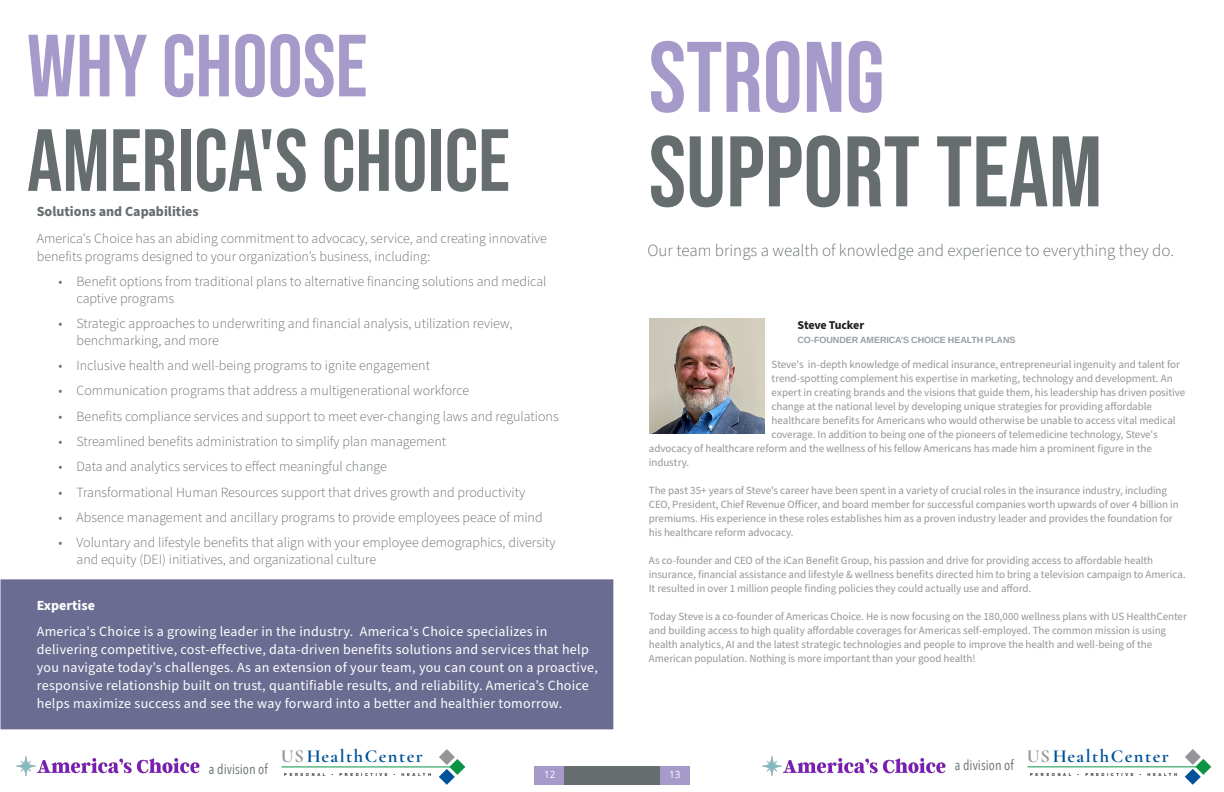
<style>
.page{position:relative;width:1224px;height:792px;background:#fff}
.page>*{position:absolute;margin:0;border:0;box-sizing:border-box;transform-origin:0 0}
._100_Header_gray_Beb{font:100px "Bebas Neue";color:#666d6f}
._100_Header_gray_Beb-2{font:100px "Bebas Neue";color:#a69aca}
._100_Header_gray_Beb-3{font:88px "Bebas Neue";color:#666d6f}
._100_Header_gray_Beb-4{font:88px "Bebas Neue";color:#a69aca}
.t1{font:700 18.4px "Cormorant Garamond";letter-spacing:.08em;color:#01529a}
._12_Subheader_gray_S{font:300 17px "Source Sans Pro";color:#666d6f}
._12_Subheader_gray_S-2{font:300 14px/16.8px "Source Sans Pro";color:#666d6f}
._12_Subheader_gray_S-3{font:14px/18px "Source Sans Pro";letter-spacing:.02em;color:#fff}
._12_Subheader_gray_S-4{font:700 14px "Source Sans Pro";color:#666d6f}
.t2{font:14px "Avenir Next Condensed";color:#666d6f}
._12_Subheader_gray_S-5{font:700 14px "Source Sans Pro";color:#fff}
.SUB{font:700 12px "Source Sans Pro";letter-spacing:-.02em;color:#231f20}
.TXT{font:11px/14px "Source Sans Pro";letter-spacing:-.01em;color:#939598}
.t3{font:10px "Open Sans";color:#fff}
.CAPTION_and_PAGE{font:700 9px "Arimo";letter-spacing:-.01em;color:#979ea4}
.t4{font:700 4.2px "Arial";letter-spacing:.62em;color:#231f20}
.s1{color:#939598}
</style>
<div class="page">
<div style="left:563px;top:766px;width:98px;height:19px;background:#666d6f"></div>
<div style="left:660px;top:766px;width:30px;height:19px;background:#a69aca"></div>
<div style="left:534px;top:766px;width:30px;height:19px;background:#a69aca"></div>
<div style="left:1px;top:580px;width:612px;height:149px;background:#6a6c91"></div>
<div style="left:1px;top:579px;width:612px;height:150px;border:1px solid #6a6c91"></div>
<img style="left:649px;top:318px;width:115px;height:115px">
<img style="left:16px;top:756px;width:184px;height:20px">
<hr style="left:282px;top:767px;width:172px;height:1px;background:#0d9344">
<svg style="left:439px;top:749px;width:26px;height:36px"></svg>
<img style="left:762px;top:756px;width:184px;height:20px">
<hr style="left:1028px;top:767px;width:172px;height:1px;background:#0d9344">
<svg style="left:1185px;top:749px;width:26px;height:36px"></svg>
<p class="_100_Header_gray_Beb-4" style="left:27px;top:16px;width:342px">WHY CHOOSE</p>
<p class="_100_Header_gray_Beb-3" style="left:27px;top:111px;width:485px">AMERICA'S CHOICE</p>
<p class="_12_Subheader_gray_S-4" style="left:37px;top:202px;width:163px">Solutions and Capabilities</p>
<p class="_12_Subheader_gray_S-2" style="left:37px;top:229px;width:512px;line-height:18px">America's Choice has an abiding commitment to advocacy, service, and creating innovative benefits programs designed to your organization’s business, including:</p>
<p class="_12_Subheader_gray_S-2" style="left:77px;top:273px;width:472px;text-indent:-18px">• Benefit options from traditional plans to alternative financing solutions and medical captive programs</p>
<p class="_12_Subheader_gray_S-2" style="left:77px;top:315px;width:438px;text-indent:-18px">• Strategic approaches to underwriting and financial analysis, utilization review, benchmarking, and more</p>
<p class="_12_Subheader_gray_S-2" style="left:59px;top:357px;width:373px">• Inclusive health and well-being programs to ignite engagement</p>
<p class="_12_Subheader_gray_S-2" style="left:59px;top:383px;width:412px">• Communication programs that address a multigenerational workforce</p>
<p class="_12_Subheader_gray_S-2" style="left:59px;top:408px;width:502px">• Benefits compliance services and support to meet ever-changing laws and regulations</p>
<p class="_12_Subheader_gray_S-2" style="left:59px;top:433px;width:389px">• Streamlined benefits administration to simplify plan management</p>
<p class="_12_Subheader_gray_S-2" style="left:59px;top:459px;width:330px">• Data and analytics services to effect meaningful change</p>
<p class="_12_Subheader_gray_S-2" style="left:59px;top:484px;width:468px">• Transformational Human Resources support that drives growth and productivity</p>
<p class="_12_Subheader_gray_S-2" style="left:59px;top:509px;width:486px">• Absence management and ancillary programs to provide employees peace of mind</p>
<p class="_12_Subheader_gray_S-2" style="left:77px;top:535px;width:481px;text-indent:-18px">• Voluntary and lifestyle benefits that align with your employee demographics, diversity and equity (DEI) initiatives, and organizational culture</p>
<p class="_12_Subheader_gray_S-5" style="left:37px;top:596px;width:60px">Expertise</p>
<p class="_12_Subheader_gray_S-3" style="left:37px;top:623px;width:562px">America's Choice is a growing leader in the industry. America's Choice specializes in delivering competitive, cost-effective, data-driven benefits solutions and services that help you navigate today’s challenges. As an extension of your team, you can count on a proactive, responsive relationship built on trust, quantifiable results, and reliability. America’s Choice helps maximize success and see the way forward into a better and healthier tomorrow.</p>
<p class="_100_Header_gray_Beb-2" style="left:649px;top:21px;width:237px">STRONG</p>
<p class="_100_Header_gray_Beb" style="left:649px;top:115px;width:455px">SUPPORT TEAM</p>
<p class="_12_Subheader_gray_S" style="left:648px;top:239px;width:528px">Our team brings a wealth of knowledge and experience to everything they do.</p>
<p class="SUB" style="left:798px;top:317px;width:68px">Steve Tucker</p>
<p class="CAPTION_and_PAGE" style="left:798px;top:334px;width:219px">CO-FOUNDER AMERICA’S CHOICE HEALTH PLANS</p>
<p class="TXT" style="left:772px;top:357px;width:410px">Steve's in-depth knowledge of medical insurance, entrepreneurial ingenuity and talent for</p>
<p class="TXT" style="left:772px;top:371px;width:403px">trend-spotting complement his expertise in marketing, technology and development. An</p>
<p class="TXT" style="left:772px;top:385px;width:415px">expert in creating brands and the visions that guide them, his leadership has driven positive</p>
<p class="TXT" style="left:772px;top:399px;width:382px">change at the national level by developing unique strategies for providing affordable</p>
<p class="TXT" style="left:772px;top:413px;width:406px">healthcare benefits for Americans who would otherwise be unable to access vital medical</p>
<p class="TXT" style="left:772px;top:427px;width:387px">coverage. In addition to being one of the pioneers of telemedicine technology, Steve's</p>
<p class="TXT" style="left:649px;top:441px;width:504px">advocacy of healthcare reform and the wellness of his fellow Americans has made him a prominent figure in the</p>
<p class="TXT" style="left:649px;top:455px;width:42px">industry.</p>
<p class="TXT" style="left:649px;top:483px;width:532px">The past 35+ years of Steve's career have been spent in a variety of crucial roles in the insurance industry, including CEO, President, Chief Revenue Officer, and board member for successful companies worth upwards of over 4 billion in premiums. His experience in these roles establishes him as a proven industry leader and provides the foundation for his healthcare reform advocacy.</p>
<p class="TXT" style="left:649px;top:553px;width:538px">As co-founder and CEO of the iCan Benefit Group, his passion and drive for providing access to affordable health insurance, financial assistance and lifestyle &amp; wellness benefits directed him to bring a television campaign to America.<br>It resulted in over 1 million people finding policies they could actually use and afford.</p>
<p class="TXT" style="left:649px;top:609px;width:539px">Today Steve is a co-founder of Americas Choice. He is now focusing on the 180,000 wellness plans with US HealthCenter and building access to high quality affordable coverages for Americas self-employed. The common mission is using health analytics, AI and the latest strategic technologies and people to improve the health and well-being of the American population. Nothing is more important than your good health!</p>
<p class="t2" style="left:209px;top:757px;width:60px">a division of</p>
<p class="t1" style="left:281px;top:745px;width:143px"><span class="s1">US</span>HealthCenter</p>
<p class="t4" style="left:284px;top:771px;width:43px">PERSONAL</p>
<p class="t4" style="left:332px;top:771px;width:57px">• PREDICTIVE</p>
<p class="t4" style="left:394px;top:771px;width:39px">• HEALTH</p>
<p class="t3" style="left:544px;top:768px;width:13px">12</p>
<p class="t3" style="left:669px;top:768px;width:13px">13</p>
<p class="t2" style="left:955px;top:754px;width:60px">a division of</p>
<p class="t1" style="left:1027px;top:745px;width:143px"><span class="s1">US</span>HealthCenter</p>
<p class="t4" style="left:1030px;top:771px;width:43px">PERSONAL</p>
<p class="t4" style="left:1078px;top:771px;width:57px">• PREDICTIVE</p>
<p class="t4" style="left:1140px;top:771px;width:39px">• HEALTH</p>
</div>
